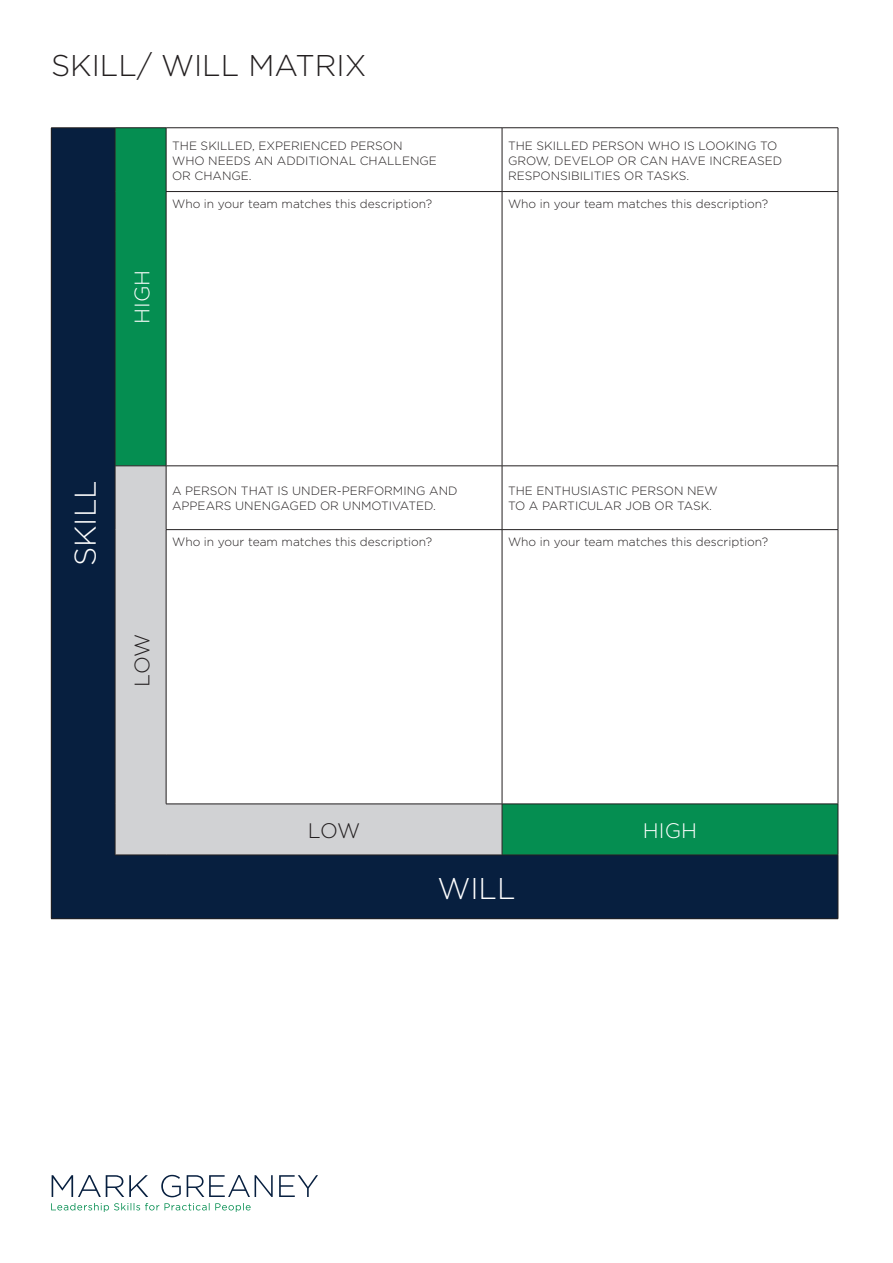
<style>
.page{position:relative;width:893px;height:1263px;background:#fff}
.page>*{position:absolute;margin:0;border:0;box-sizing:border-box;transform-origin:0 0}
.t1{font:300 30px "Gotham";color:#231f20}
.t2{font:300 30px "Gotham";color:#fff}
.t3{font:300 21px "Gotham";color:#fff}
.t4{font:300 21px "Gotham";letter-spacing:-.035em;color:#231f20}
.t5{font:300 12px/15px "Gotham";color:#231f20}
</style>
<div class="page">
<div style="left:51px;top:128px;width:64px;height:791px;background:#071f3f"></div>
<svg style="left:116px;top:128px;width:722px;height:727px"></svg>
<svg style="left:116px;top:467px;width:386px;height:388px"></svg>
<div style="left:115px;top:855px;width:723px;height:64px;background:#071f3f"></div>
<hr style="left:51px;top:127px;width:64px;height:1px;background:#231f20">
<hr style="left:51px;top:128px;width:1px;height:64px;background:#231f20">
<hr style="left:115px;top:127px;width:51px;height:1px;background:#231f20">
<hr style="left:115px;top:128px;width:1px;height:64px;background:#231f20">
<hr style="left:166px;top:127px;width:336px;height:1px;background:#231f20">
<hr style="left:166px;top:128px;width:1px;height:63px;background:#231f20">
<hr style="left:502px;top:127px;width:336px;height:1px;background:#231f20">
<hr style="left:502px;top:128px;width:1px;height:63px;background:#231f20">
<hr style="left:838px;top:128px;width:1px;height:63px;background:#231f20">
<hr style="left:51px;top:192px;width:1px;height:274px;background:#231f20">
<hr style="left:115px;top:192px;width:1px;height:274px;background:#231f20">
<hr style="left:51px;top:466px;width:1px;height:64px;background:#231f20">
<hr style="left:51px;top:530px;width:1px;height:274px;background:#231f20">
<hr style="left:51px;top:804px;width:1px;height:51px;background:#231f20">
<hr style="left:51px;top:855px;width:1px;height:63px;background:#231f20">
<hr style="left:166px;top:191px;width:336px;height:1px;background:#231f20">
<hr style="left:166px;top:192px;width:1px;height:274px;background:#231f20">
<hr style="left:502px;top:191px;width:336px;height:1px;background:#231f20">
<hr style="left:502px;top:192px;width:1px;height:274px;background:#231f20">
<hr style="left:838px;top:192px;width:1px;height:274px;background:#231f20">
<hr style="left:115px;top:466px;width:51px;height:1px;background:#231f20">
<hr style="left:115px;top:466px;width:1px;height:64px;background:#231f20">
<hr style="left:166px;top:466px;width:336px;height:1px;background:#231f20">
<hr style="left:166px;top:466px;width:1px;height:63px;background:#231f20">
<hr style="left:502px;top:466px;width:336px;height:1px;background:#231f20">
<hr style="left:502px;top:466px;width:1px;height:63px;background:#231f20">
<hr style="left:838px;top:466px;width:1px;height:63px;background:#231f20">
<hr style="left:115px;top:530px;width:1px;height:274px;background:#231f20">
<hr style="left:166px;top:529px;width:336px;height:1px;background:#231f20">
<hr style="left:166px;top:530px;width:1px;height:274px;background:#231f20">
<hr style="left:502px;top:529px;width:336px;height:1px;background:#231f20">
<hr style="left:502px;top:530px;width:1px;height:274px;background:#231f20">
<hr style="left:838px;top:530px;width:1px;height:274px;background:#231f20">
<hr style="left:115px;top:804px;width:1px;height:51px;background:#231f20">
<hr style="left:166px;top:804px;width:336px;height:1px;background:#231f20">
<hr style="left:502px;top:804px;width:336px;height:1px;background:#231f20">
<hr style="left:502px;top:804px;width:1px;height:51px;background:#231f20">
<hr style="left:838px;top:804px;width:1px;height:51px;background:#231f20">
<hr style="left:838px;top:855px;width:1px;height:63px;background:#231f20">
<hr style="left:115px;top:855px;width:51px;height:1px;background:#231f20">
<hr style="left:166px;top:855px;width:336px;height:1px;background:#231f20">
<hr style="left:502px;top:855px;width:336px;height:1px;background:#231f20">
<hr style="left:51px;top:918px;width:64px;height:1px;background:#231f20">
<hr style="left:115px;top:918px;width:51px;height:1px;background:#231f20">
<hr style="left:166px;top:918px;width:336px;height:1px;background:#231f20">
<hr style="left:502px;top:918px;width:336px;height:1px;background:#231f20">
<svg style="left:52px;top:1175px;width:266px;height:22px"></svg>
<svg style="left:51px;top:1203px;width:200px;height:9px"></svg>
<h1 class="t1" style="left:51px;top:49px;width:317px">SKILL/ WILL MATRIX</h1>
<p class="t5" style="left:172px;top:138px;width:266px">THE SKILLED, EXPERIENCED PERSON<br>WHO NEEDS AN ADDITIONAL CHALLENGE<br>OR CHANGE.</p>
<p class="t5" style="left:508px;top:138px;width:276px">THE SKILLED PERSON WHO IS LOOKING TO<br>GROW, DEVELOP OR CAN HAVE INCREASED<br>RESPONSIBILITIES OR TASKS.</p>
<p class="t5" style="left:172px;top:196px;width:262px">Who in your team matches this description?</p>
<p class="t5" style="left:508px;top:196px;width:262px">Who in your team matches this description?</p>
<h2 class="t3" style="left:131px;top:324px;width:56px;rotate:-90deg">HIGH</h2>
<h1 class="t2" style="left:69px;top:566px;width:88px;rotate:-90deg">SKILL</h1>
<p class="t5" style="left:172px;top:483px;width:287px">A PERSON THAT IS UNDER-PERFORMING AND<br>APPEARS UNENGAGED OR UNMOTIVATED.</p>
<p class="t5" style="left:508px;top:483px;width:211px">THE ENTHUSIASTIC PERSON NEW<br>TO A PARTICULAR JOB OR TASK.</p>
<p class="t5" style="left:172px;top:534px;width:262px">Who in your team matches this description?</p>
<p class="t5" style="left:508px;top:534px;width:262px">Who in your team matches this description?</p>
<h2 class="t4" style="left:131px;top:687px;width:54px;rotate:-90deg">LOW</h2>
<h2 class="t4" style="left:308px;top:819px;width:54px">LOW</h2>
<h2 class="t3" style="left:643px;top:819px;width:56px">HIGH</h2>
<h1 class="t2" style="left:437px;top:872px;width:80px">WILL</h1>
</div>
